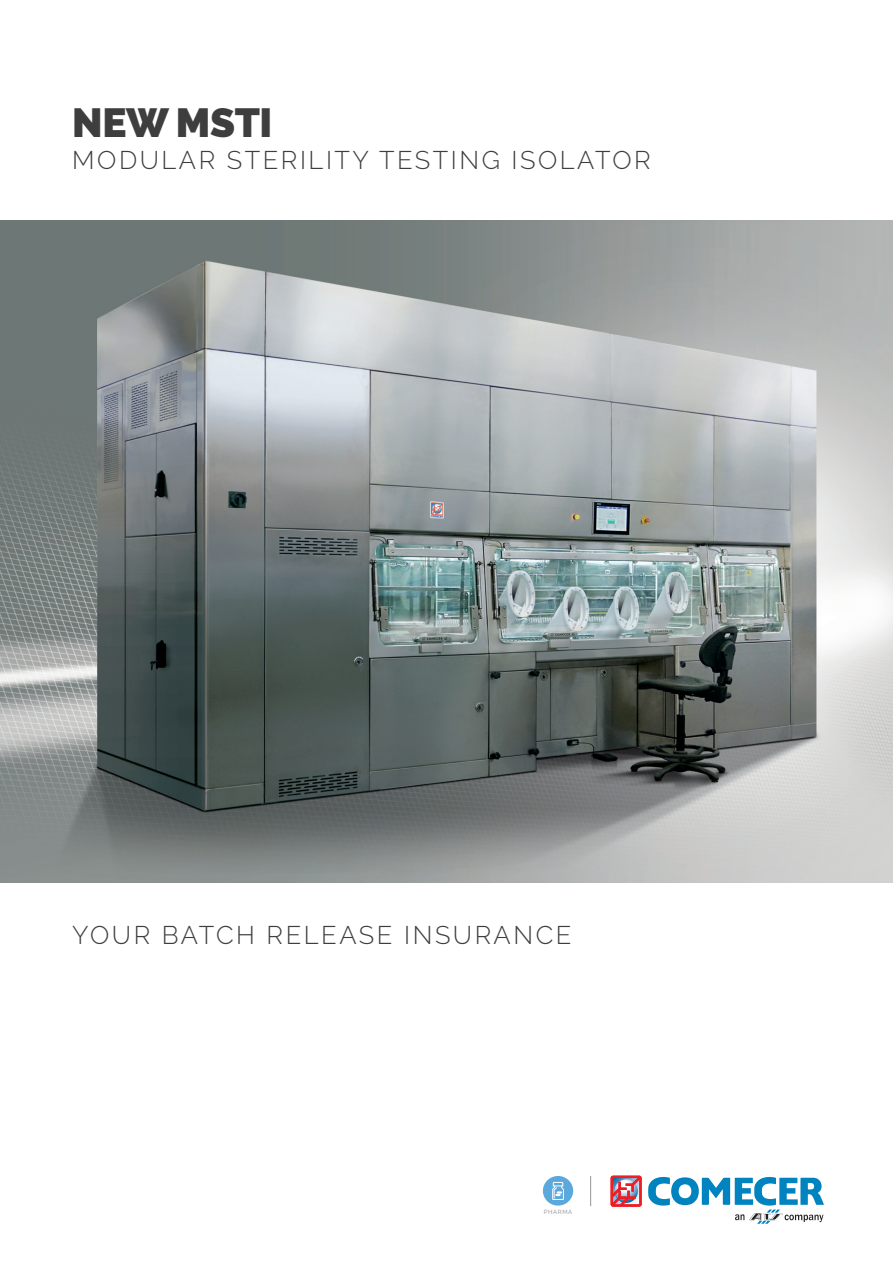
<style>
.page{position:relative;width:893px;height:1263px;background:#fff}
.page>*{position:absolute;margin:0;border:0;box-sizing:border-box;transform-origin:0 0}
._01_Titolo_Copertina{font:900 40.5px "Raleway";letter-spacing:-.01em;color:#3e3e3f}
._02_Sottotitolo_Cope{font:300 25.5px "Raleway";letter-spacing:.1em;color:#3e3e3f}
._03_Payoff_documento{font:300 25.5px "Raleway";letter-spacing:.1em;color:#3e3e3f}
.t1{font:500 6px "Raleway";letter-spacing:.1em;color:#9d9fa2}
</style>
<div class="page">
<svg style="left:611px;top:1176px;width:30px;height:30px"></svg>
<svg style="left:648px;top:1177px;width:176px;height:47px"></svg>
<hr style="left:590px;top:1176px;width:1px;height:30px;background:#939598">
<img style="left:0;top:220px;width:893px;height:662px">
<div style="left:543px;top:1176px;width:30px;height:29px;background:#5ba8dc;border-radius:50%"></div>
<svg style="left:552px;top:1182px;width:12px;height:18px"></svg>
<p class="_01_Titolo_Copertina" style="left:72px;top:99px;width:202px">NEW MSTI</p>
<p class="_02_Sottotitolo_Cope" style="left:72px;top:145px;width:580px">MODULAR STERILITY TESTING ISOLATOR</p>
<p class="_03_Payoff_documento" style="left:72px;top:920px;width:501px">YOUR BATCH RELEASE INSURANCE</p>
<p class="t1" style="left:544px;top:1209px;width:30px">PHARMA</p>
</div>
